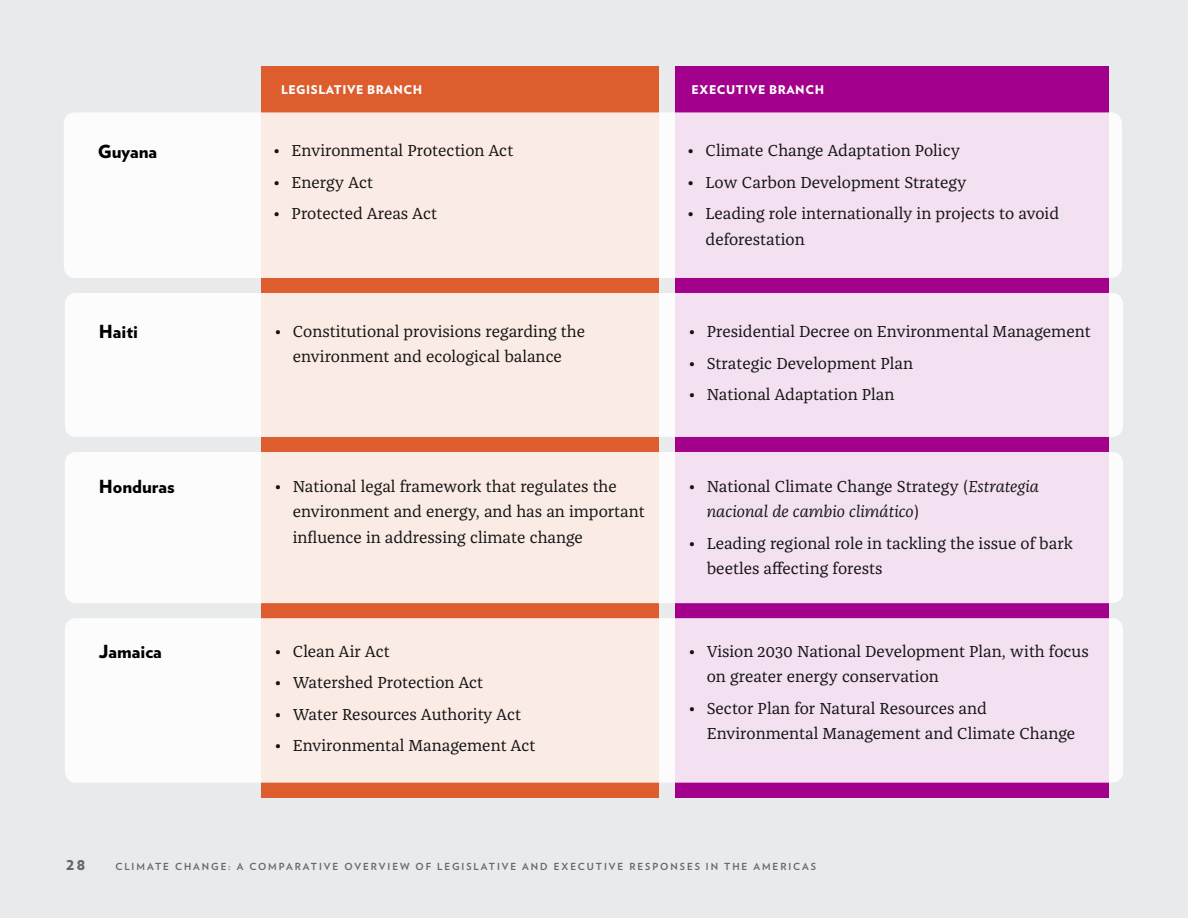
<style>
.page{position:relative;width:1188px;height:918px;background:#e9eaec}
.page>*{position:absolute;margin:0;border:0;box-sizing:border-box;transform-origin:0 0}
.t1{font:900 18px "Verlag";color:#000}
.t2{font:16.5px/25.5px "Franziska Pro";color:#141414}
.t3{font:italic 16.5px/25.5px "Franziska Pro";color:#141414}
.t4{font:900 13.5px "Verlag";color:#707174}
.t5{font:900 12px "Verlag";letter-spacing:.05em;color:#fff}
.t6{font:700 9.75px "Verlag";letter-spacing:.2em;color:#707174}
.s1{font-style:normal}
</style>
<div class="page">
<div style="left:261px;top:66px;width:398px;height:731px;background:#dd5d2f"></div>
<div style="left:675px;top:66px;width:434px;height:731px;background:#a3008c"></div>
<div style="left:67px;top:454px;width:1054px;height:147px;background:linear-gradient(to right,#fdf9f0,#f2dbee);border-radius:9px"></div>
<div style="left:65px;top:452px;width:1058px;height:151px;border:4px solid #fff;border-radius:9px"></div>
<div style="left:67px;top:620px;width:1054px;height:160px;background:linear-gradient(to right,#fdf9f0,#f2dbee);border-radius:9px"></div>
<div style="left:65px;top:618px;width:1058px;height:165px;border:4px solid #fff;border-radius:9px"></div>
<div style="left:67px;top:295px;width:1054px;height:140px;background:linear-gradient(to right,#fdf9f0,#f2dbee);border-radius:9px"></div>
<div style="left:65px;top:293px;width:1058px;height:144px;border:4px solid #fff;border-radius:9px"></div>
<div style="left:66px;top:115px;width:1054px;height:161px;background:linear-gradient(to right,#fdf9f0,#f2dbee);border-radius:9px"></div>
<div style="left:64px;top:112px;width:1058px;height:166px;border:4px solid #fff;border-radius:9px"></div>
<p class="t5" style="left:281px;top:79px;width:142px">LEGISLATIVE BRANCH</p>
<p class="t5" style="left:692px;top:79px;width:134px">EXECUTIVE BRANCH</p>
<p class="t1" style="left:98px;top:137px;width:61px">Guyana</p>
<p class="t2" style="left:274px;top:138px;width:241px">• Environmental Protection Act</p>
<p class="t2" style="left:274px;top:170px;width:101px">• Energy Act</p>
<p class="t2" style="left:274px;top:201px;width:165px">• Protected Areas Act</p>
<p class="t2" style="left:688px;top:138px;width:274px">• Climate Change Adaptation Policy</p>
<p class="t2" style="left:688px;top:170px;width:280px">• Low Carbon Development Strategy</p>
<p class="t2" style="left:706px;top:201px;width:355px;text-indent:-18px">• Leading role internationally in projects to avoid deforestation</p>
<p class="t1" style="left:99px;top:317px;width:41px">Haiti</p>
<p class="t2" style="left:275px;top:319px;width:312px;text-align:center">• Constitutional provisions regarding the environment and ecological balance</p>
<p class="t2" style="left:689px;top:319px;width:404px">• Presidential Decree on Environmental Management</p>
<p class="t2" style="left:689px;top:350px;width:226px">• Strategic Development Plan</p>
<p class="t2" style="left:689px;top:382px;width:207px">• National Adaptation Plan</p>
<p class="t1" style="left:99px;top:472px;width:77px">Honduras</p>
<p class="t2" style="left:293px;top:474px;width:354px;text-indent:-18px">• National legal framework that regulates the environment and energy, and has an important influence in addressing climate change</p>
<p class="t3" style="left:707px;top:474px;width:334px;text-indent:-18px"><span class="s1">• National Climate Change Strategy (</span>Estrategia nacional de cambio climático<span class="s1">)</span></p>
<p class="t2" style="left:707px;top:531px;width:368px;text-indent:-18px">• Leading regional role in tackling the issue of bark beetles affecting forests</p>
<p class="t1" style="left:99px;top:637px;width:65px">Jamaica</p>
<p class="t2" style="left:275px;top:638px;width:116px">• Clean Air Act</p>
<p class="t2" style="left:275px;top:670px;width:210px">• Watershed Protection Act</p>
<p class="t2" style="left:275px;top:701px;width:248px">• Water Resources Authority Act</p>
<p class="t2" style="left:275px;top:733px;width:262px">• Environmental Management Act</p>
<p class="t2" style="left:707px;top:638px;width:384px;text-indent:-18px">• Vision 2030 National Development Plan, with focus on greater energy conservation</p>
<p class="t2" style="left:707px;top:695px;width:370px;text-indent:-18px">• Sector Plan for Natural Resources and<br>Environmental Management and Climate Change</p>
<p class="t4" style="left:66px;top:854px;width:21px">28</p>
<p class="t6" style="left:115px;top:859px;width:702px">CLIMATE CHANGE: A COMPARATIVE OVERVIEW OF LEGISLATIVE AND EXECUTIVE RESPONSES IN THE AMERICAS</p>
</div>
